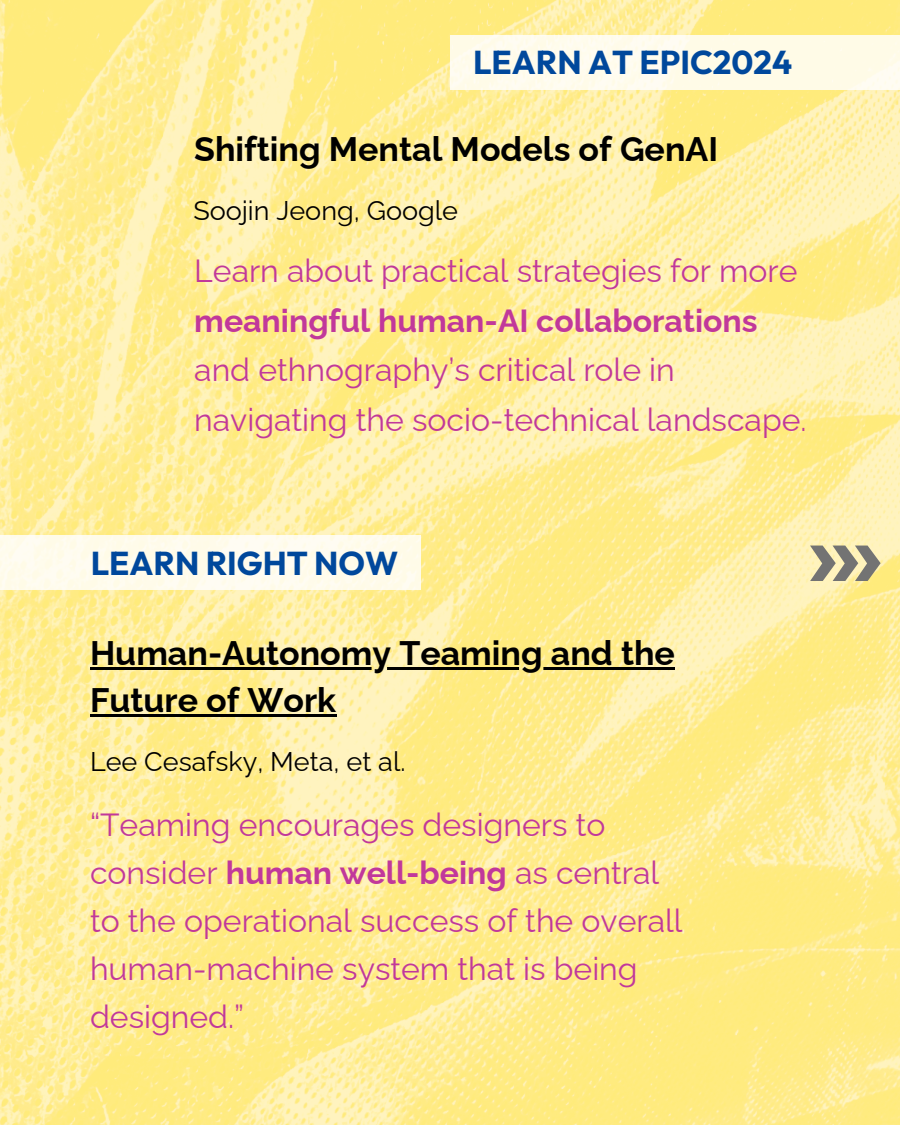
<style>
.page{position:relative;width:900px;height:1125px;background:#fff}
.page>*{position:absolute;margin:0;border:0;box-sizing:border-box;transform-origin:0 0}
.t1{font:700 34px/47.2px "Raleway";color:#000}
.t2{font:700 33px "Outfit";color:#00489c}
.t3{font:32px/48px "Raleway";color:#c1389b}
.t4{font:27px "Raleway";color:#000}
.s1{font-weight:700}
</style>
<div class="page">
<img style="left:0;top:0;width:900px;height:1125px">
<hr style="left:90px;top:667px;width:585px;height:3px;background:#000">
<hr style="left:90px;top:714px;width:246px;height:3px;background:#000">
<div style="left:450px;top:35px;width:450px;height:55px;background:#fffbe8"></div>
<svg style="left:810px;top:546px;width:70px;height:35px;background:#b0aa8f"></svg>
<div style="left:0;top:535px;width:421px;height:55px;background:#fffcec"></div>
<p class="t2" style="left:473px;top:41px;width:321px">LEARN AT EPIC2024</p>
<p class="t1" style="left:194px;top:125px;width:525px">Shifting Mental Models of GenAI</p>
<h2 class="t4" style="left:193px;top:194px;width:266px">Soojin Jeong, Google</h2>
<h1 class="t3" style="left:194px;top:246px;width:614px;line-height:49.5px">Learn about practical strategies for more <span class="s1">meaningful human-AI collaborations </span>and ethnography’s critical role in navigating the socio-technical landscape.</h1>
<h2 class="t2" style="left:91px;top:542px;width:309px">LEARN RIGHT NOW</h2>
<p class="t1" style="left:90px;top:629px;width:586px">Human-Autonomy Teaming and the<br>Future of Work</p>
<h1 class="t4" style="left:90px;top:746px;width:317px">Lee Cesafsky, Meta, et al.</h1>
<h3 class="t3" style="left:90px;top:800px;width:594px">“Teaming encourages designers to consider <span class="s1">human well-being</span> as central to the operational success of the overall human-machine system that is being designed.”</h3>
</div>
